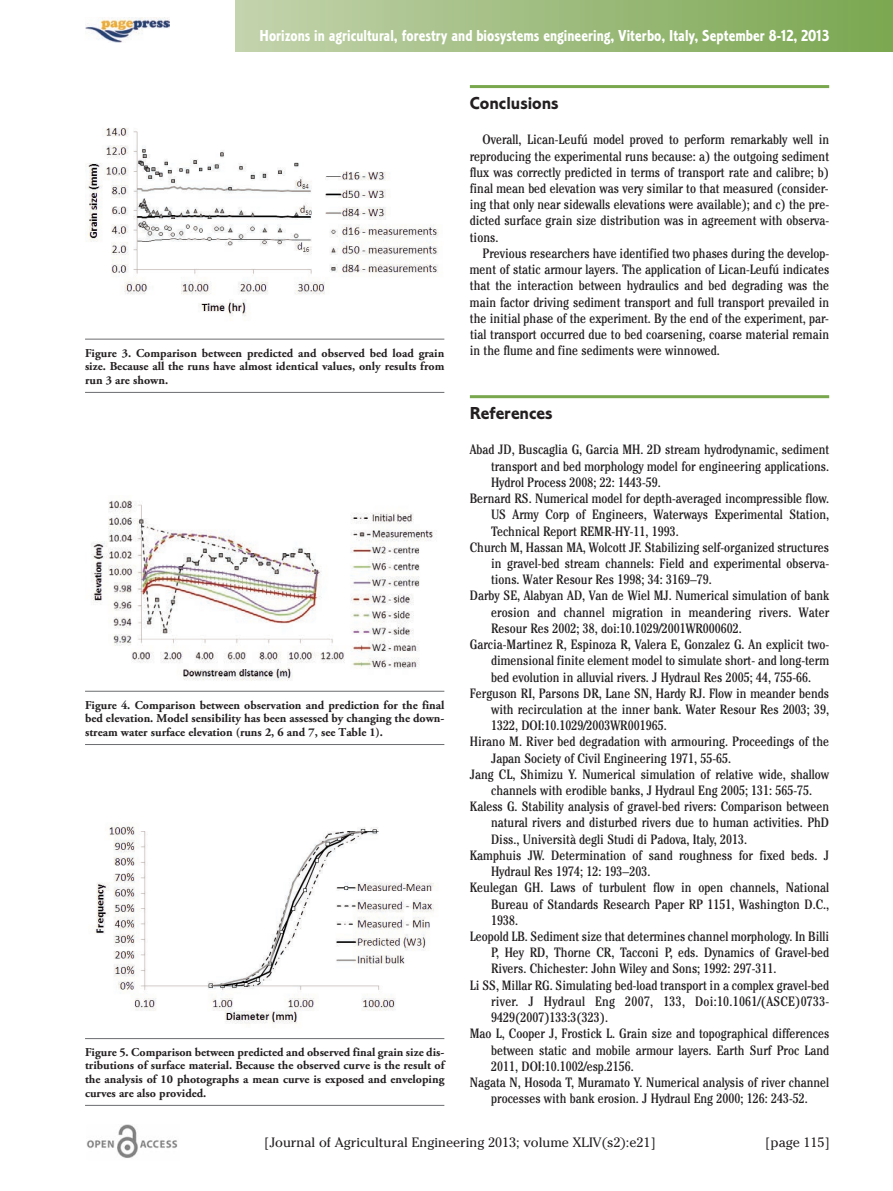
<style>
.page{position:relative;width:893px;height:1191px;background:#fff}
.page>*{position:absolute;margin:0;border:0;box-sizing:border-box;transform-origin:0 0}
.t1{font:18px "Corinthian Bold Plain";color:#231f20}
.t2{font:16.5px "Corinthian Bold Condensed Plain";color:#fff}
.t3{font:condensed 13.5px/16.2px "Cheltenham";color:#231f20;text-align:justify}
.t4{font:13.5px "Cheltenham";color:#231f20}
.t5{font:condensed 13.5px "Cheltenham";letter-spacing:.02em;color:#231f20}
.t6{font:700 12px/13.5px "Adobe Garamond Pro";color:#231f20;text-align:justify}
</style>
<div class="page">
<hr style="left:470px;top:85px;width:359px;height:3px;background:#78a74d">
<hr style="left:470px;top:395px;width:359px;height:3px;background:#78a74d">
<img style="left:86px;top:1124px;width:92px;height:34px">
<img style="left:85px;top:17px;width:84px;height:26px">
<div style="left:235px;top:0;width:658px;height:51px;background:linear-gradient(to right,#c3d3ac,#7aa650)"></div>
<hr style="left:85px;top:339px;width:359px;height:1px;background:#6c6d70">
<hr style="left:85px;top:392px;width:359px;height:1px;background:#6c6d70">
<img style="left:85px;top:128px;width:354px;height:193px">
<hr style="left:85px;top:691px;width:359px;height:1px;background:#6c6d70">
<hr style="left:85px;top:744px;width:359px;height:1px;background:#6c6d70">
<img style="left:91px;top:500px;width:346px;height:181px">
<hr style="left:85px;top:1038px;width:359px;height:1px;background:#6c6d70">
<hr style="left:85px;top:1105px;width:359px;height:1px;background:#6c6d70">
<img style="left:95px;top:824px;width:341px;height:202px">
<p class="t2" style="left:260px;top:30px;width:571px">Horizons in agricultural, forestry and biosystems engineering, Viterbo, Italy, September 8-12, 2013</p>
<p class="t6" style="left:85px;top:347px;width:361px">Figure 3. Comparison between predicted and observed bed load grain size. Because all the runs have almost identical values, only results from run 3 are shown.</p>
<h1 class="t1" style="left:470px;top:97px;width:90px">Conclusions</h1>
<p class="t3" style="left:470px;top:133px;width:361px;text-indent:13px">Overall, Lican-Leufú model proved to perform remarkably well in reproducing the experimental runs because: a) the outgoing sediment flux was correctly predicted in terms of transport rate and calibre; b) final mean bed elevation was very similar to that measured (consider&shy;ing that only near sidewalls elevations were available); and c) the pre&shy;dicted surface grain size distribution was in agreement with observa&shy;tions.</p>
<p class="t3" style="left:470px;top:246px;width:361px;text-indent:13px">Previous researchers have identified two phases during the develop&shy;ment of static armour layers. The application of Lican-Leufú indicates that the interaction between hydraulics and bed degrading was the main factor driving sediment transport and full transport prevailed in the initial phase of the experiment. By the end of the experiment, par&shy;tial transport occurred due to bed coarsening, coarse material remain in the flume and fine sediments were winnowed.</p>
<h1 class="t1" style="left:470px;top:407px;width:84px">References</h1>
<p class="t3" style="left:470px;top:443px;width:361px">Abad JD, Buscaglia G, Garcia MH. 2D stream hydrodynamic, sediment</p>
<p class="t3" style="left:491px;top:459px;width:339px">transport and bed morphology model for engineering applications.</p>
<p class="t3" style="left:491px;top:475px;width:171px">Hydrol Process 2008; 22: 1443-59.</p>
<p class="t3" style="left:470px;top:491px;width:361px">Bernard RS. Numerical model for depth-averaged incompressible flow.</p>
<p class="t3" style="left:491px;top:508px;width:340px">US Army Corp of Engineers, Waterways Experimental Station,</p>
<p class="t3" style="left:491px;top:524px;width:189px">Technical Report REMR-HY-11, 1993.</p>
<p class="t3" style="left:470px;top:540px;width:361px">Church M, Hassan MA, Wolcott JF. Stabilizing self-organized structures</p>
<p class="t3" style="left:491px;top:556px;width:340px">in gravel-bed stream channels: Field and experimental observa-</p>
<p class="t3" style="left:491px;top:573px;width:222px">tions. Water Resour Res 1998; 34: 3169–79.</p>
<p class="t3" style="left:470px;top:589px;width:361px">Darby SE, Alabyan AD, Van de Wiel MJ. Numerical simulation of bank</p>
<p class="t3" style="left:491px;top:605px;width:340px">erosion and channel migration in meandering rivers. Water</p>
<p class="t3" style="left:491px;top:621px;width:252px">Resour Res 2002; 38, doi:10.1029/2001WR000602.</p>
<p class="t3" style="left:470px;top:637px;width:361px">Garcia-Martinez R, Espinoza R, Valera E, Gonzalez G. An explicit two-</p>
<p class="t3" style="left:491px;top:654px;width:340px">dimensional finite element model to simulate short- and long-term</p>
<p class="t3" style="left:491px;top:670px;width:321px">bed evolution in alluvial rivers. J Hydraul Res 2005; 44, 755-66.</p>
<p class="t3" style="left:470px;top:686px;width:361px">Ferguson RI, Parsons DR, Lane SN, Hardy RJ. Flow in meander bends</p>
<p class="t3" style="left:491px;top:702px;width:340px">with recirculation at the inner bank. Water Resour Res 2003; 39,</p>
<p class="t3" style="left:491px;top:718px;width:177px">1322, DOI:10.1029/2003WR001965.</p>
<p class="t3" style="left:470px;top:735px;width:361px">Hirano M. River bed degradation with armouring. Proceedings of the</p>
<p class="t3" style="left:491px;top:751px;width:242px">Japan Society of Civil Engineering 1971, 55-65.</p>
<p class="t3" style="left:470px;top:767px;width:361px">Jang CL, Shimizu Y. Numerical simulation of relative wide, shallow</p>
<p class="t3" style="left:491px;top:783px;width:323px">channels with erodible banks, J Hydraul Eng 2005; 131: 565-75.</p>
<p class="t3" style="left:470px;top:799px;width:361px">Kaless G. Stability analysis of gravel-bed rivers: Comparison between</p>
<p class="t3" style="left:491px;top:816px;width:340px">natural rivers and disturbed rivers due to human activities. PhD</p>
<p class="t3" style="left:491px;top:832px;width:258px">Diss., Università degli Studi di Padova, Italy, 2013.</p>
<p class="t3" style="left:470px;top:848px;width:361px">Kamphuis JW. Determination of sand roughness for fixed beds. J</p>
<p class="t3" style="left:491px;top:864px;width:161px">Hydraul Res 1974; 12: 193–203.</p>
<p class="t3" style="left:470px;top:881px;width:361px">Keulegan GH. Laws of turbulent flow in open channels, National</p>
<p class="t3" style="left:491px;top:897px;width:340px">Bureau of Standards Research Paper RP 1151, Washington D.C.,</p>
<p class="t3" style="left:491px;top:913px;width:28px">1938.</p>
<p class="t3" style="left:470px;top:929px;width:361px">Leopold LB. Sediment size that determines channel morphology. In Billi</p>
<p class="t3" style="left:491px;top:945px;width:340px">P, Hey RD, Thorne CR, Tacconi P, eds. Dynamics of Gravel-bed</p>
<p class="t3" style="left:491px;top:962px;width:287px">Rivers. Chichester: John Wiley and Sons; 1992: 297-311.</p>
<p class="t3" style="left:470px;top:978px;width:361px">Li SS, Millar RG. Simulating bed-load transport in a complex gravel-bed</p>
<p class="t5" style="left:491px;top:996px;width:340px">river. J Hydraul Eng 2007, 133, Doi:10.1061/(ASCE)0733-</p>
<p class="t3" style="left:491px;top:1010px;width:118px">9429(2007)133:3(323).</p>
<p class="t3" style="left:470px;top:1026px;width:361px">Mao L, Cooper J, Frostick L. Grain size and topographical differences</p>
<p class="t3" style="left:491px;top:1043px;width:340px">between static and mobile armour layers. Earth Surf Proc Land</p>
<p class="t3" style="left:491px;top:1059px;width:144px">2011, DOI:10.1002/esp.2156.</p>
<p class="t3" style="left:470px;top:1075px;width:361px">Nagata N, Hosoda T, Muramato Y. Numerical analysis of river channel</p>
<p class="t3" style="left:491px;top:1091px;width:318px">processes with bank erosion. J Hydraul Eng 2000; 126: 243-52.</p>
<p class="t4" style="left:264px;top:1134px;width:393px">[Journal of Agricultural Engineering 2013; volume XLIV(s2):e21]</p>
<p class="t4" style="left:765px;top:1134px;width:66px">[page 115]</p>
<p class="t6" style="left:85px;top:699px;width:361px">Figure 4. Comparison between observation and prediction for the final bed elevation. Model sensibility has been assessed by changing the down&shy;stream water surface elevation (runs 2, 6 and 7, see Table 1).</p>
<p class="t6" style="left:85px;top:1046px;width:361px">Figure 5. Comparison between predicted and observed final grain size dis&shy;tributions of surface material. Because the observed curve is the result of the analysis of 10 photographs a mean curve is exposed and enveloping curves are also provided.</p>
</div>
